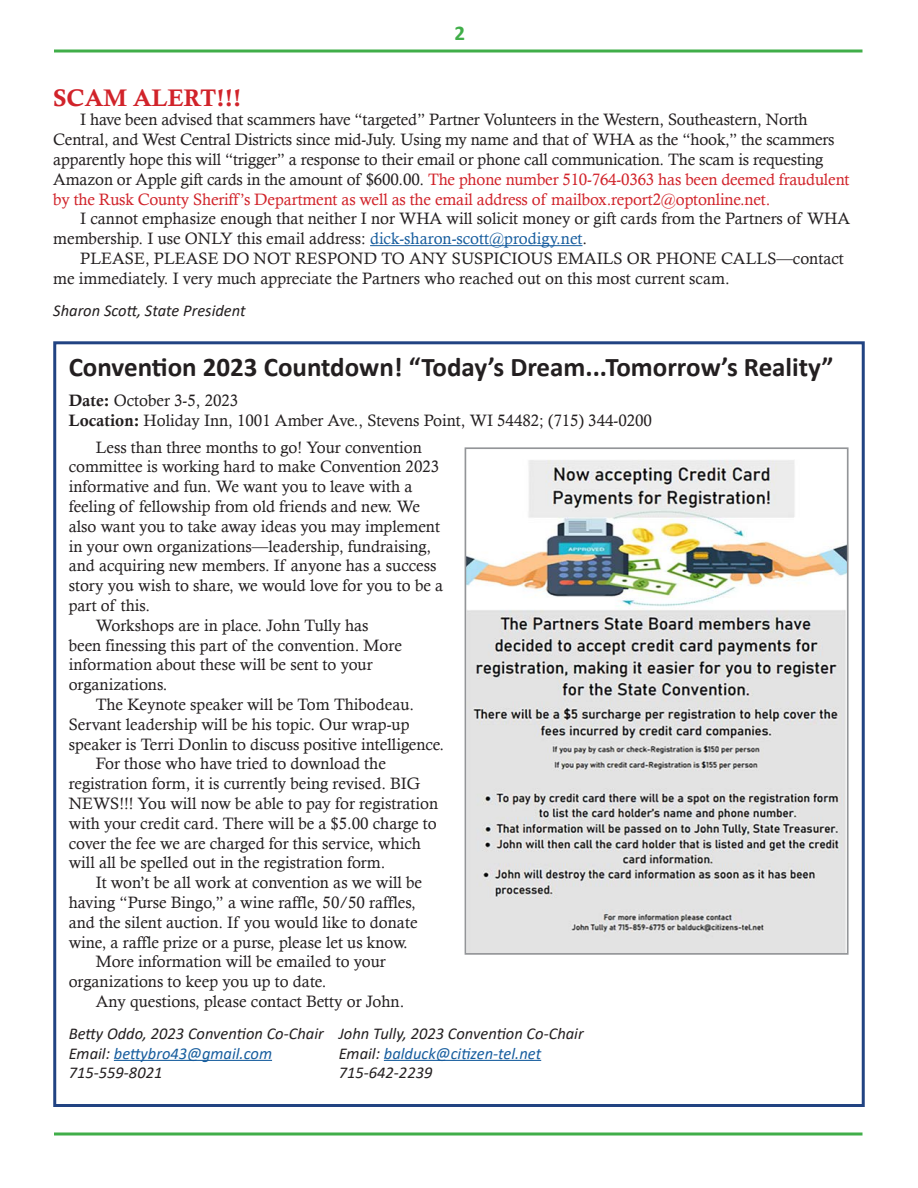
<style>
.page{position:relative;width:918px;height:1188px;background:#fff}
.page>*{position:absolute;margin:0;border:0;box-sizing:border-box;transform-origin:0 0}
.Headings_-_Reaching_Out{font:700 27px "Calibri";color:#231f20}
.Body_Text_-_Reaching_Out{font:24px "Calis MT Bol";color:#d1232a}
.Sub_Headings_-_Reaching_Out{font:700 21px "Calibri";color:#40ae49}
.Body_Text_-_Reaching_Out-2{font:16.5px/19.8px "Calisto";color:#231f20}
.Signatures_-_Reaching_Out{font:italic 16.5px "Calibri";color:#231f20}
.Signatures_-_Reaching_Out-2{font:italic 16.5px "Calibri";color:#175d9e}
.s1{color:#d1232a}
.s2{color:#175d9e}
.s3{font-family:"Calis MT Bol"}
.s4{color:#231f20}
</style>
<div class="page">
<svg style="left:54px;top:1132px;width:808px;height:4px;background:#6fc276"></svg>
<hr style="left:54px;top:50px;width:808px;height:2px;background:#40ae49">
<hr style="left:114px;top:1060px;width:158px;height:1px;background:#175d9e">
<hr style="left:384px;top:1060px;width:157px;height:1px;background:#175d9e">
<img style="left:468px;top:460px;width:378px;height:492px">
<div style="left:465px;top:447px;width:384px;height:508px;border:2px solid #939598"></div>
<div style="left:53px;top:341px;width:812px;height:766px;border:3px solid #214382"></div>
<hr style="left:370px;top:245px;width:213px;height:1px;background:#175d9e">
<p class="Sub_Headings_-_Reaching_Out" style="left:454px;top:18px;width:12px">2</p>
<p class="Body_Text_-_Reaching_Out" style="left:53px;top:84px;width:190px">SCAM ALERT!!!</p>
<p class="Body_Text_-_Reaching_Out-2" style="left:53px;top:110px;width:798px;text-indent:27px">I have been advised that scammers have “targeted” Partner Volunteers in the Western, Southeastern, North Central, and West Central Districts since mid-July. Using my name and that of WHA as the “hook,” the scammers apparently hope this will “trigger” a response to their email or phone call communication. The scam is requesting Amazon or Apple gift cards in the amount of $600.00. <span class="s1">The phone number 510-764-0363 has been deemed fraudulent by the Rusk County Sheriff’s Department as well as the email address of mailbox.report2@optonline.net.</span></p>
<p class="Body_Text_-_Reaching_Out-2" style="left:53px;top:209px;width:798px;text-indent:27px">I cannot emphasize enough that neither I nor WHA will solicit money or gift cards from the Partners of WHA membership. I use ONLY this email address: <span class="s2">dick-sharon-scott@prodigy.net</span>.</p>
<p class="Body_Text_-_Reaching_Out-2" style="left:53px;top:248px;width:792px;text-indent:27px">PLEASE, PLEASE DO NOT RESPOND TO ANY SUSPICIOUS EMAILS OR PHONE CALLS—contact me immediately. I very much appreciate the Partners who reached out on this most current scam.</p>
<p class="Signatures_-_Reaching_Out" style="left:53px;top:299px;width:194px">Sharon Scott, State President</p>
<p class="Headings_-_Reaching_Out" style="left:69px;top:348px;width:766px">Convention 2023 Countdown! “Today’s Dream...Tomorrow’s Reality”</p>
<p class="Body_Text_-_Reaching_Out-2" style="left:69px;top:390px;width:171px"><span class="s3">Date:</span> October 3-5, 2023</p>
<p class="Body_Text_-_Reaching_Out-2" style="left:69px;top:410px;width:585px"><span class="s3">Location:</span> Holiday Inn, 1001 Amber Ave., Stevens Point, WI 54482; (715) 344-0200</p>
<p class="Body_Text_-_Reaching_Out-2" style="left:69px;top:437px;width:376px;text-indent:27px">Less than three months to go! Your convention committee is working hard to make Convention 2023 informative and fun. We want you to leave with a feeling of fellowship from old friends and new. We also want you to take away ideas you may implement in your own organizations—leadership, fundraising, and acquiring new members. If anyone has a success story you wish to share, we would love for you to be a part of this.</p>
<p class="Body_Text_-_Reaching_Out-2" style="left:69px;top:615px;width:335px;text-indent:27px">Workshops are in place. John Tully has been finessing this part of the convention. More information about these will be sent to your organizations.</p>
<p class="Body_Text_-_Reaching_Out-2" style="left:69px;top:694px;width:377px;text-indent:27px">The Keynote speaker will be Tom Thibodeau.<br>Servant leadership will be his topic. Our wrap-up speaker is Terri Donlin to discuss positive intelligence.</p>
<p class="Body_Text_-_Reaching_Out-2" style="left:69px;top:754px;width:371px;text-indent:27px">For those who have tried to download the registration form, it is currently being revised. BIG NEWS!!! You will now be able to pay for registration with your credit card. There will be a $5.00 charge to cover the fee we are charged for this service, which will all be spelled out in the registration form.</p>
<p class="Body_Text_-_Reaching_Out-2" style="left:69px;top:872px;width:355px;text-indent:27px">It won’t be all work at convention as we will be having “Purse Bingo,” a wine raffle, 50/50 raffles, and the silent auction. If you would like to donate wine, a raffle prize or a purse, please let us know.</p>
<p class="Body_Text_-_Reaching_Out-2" style="left:69px;top:952px;width:319px;text-indent:27px">More information will be emailed to your organizations to keep you up to date.</p>
<p class="Body_Text_-_Reaching_Out-2" style="left:96px;top:991px;width:310px">Any questions, please contact Betty or John.</p>
<p class="Signatures_-_Reaching_Out" style="left:69px;top:1022px;width:517px">Betty Oddo, 2023 Convention Co-Chair John Tully, 2023 Convention Co-Chair</p>
<p class="Signatures_-_Reaching_Out-2" style="left:69px;top:1042px;width:205px"><span class="s4">Email:</span> bettybro43@gmail.com</p>
<p class="Signatures_-_Reaching_Out-2" style="left:339px;top:1042px;width:204px"><span class="s4">Email:</span> balduck@citizen-tel.net</p>
<p class="Signatures_-_Reaching_Out" style="left:69px;top:1061px;width:95px">715-559-8021</p>
<p class="Signatures_-_Reaching_Out" style="left:339px;top:1061px;width:95px">715-642-2239</p>
</div>
